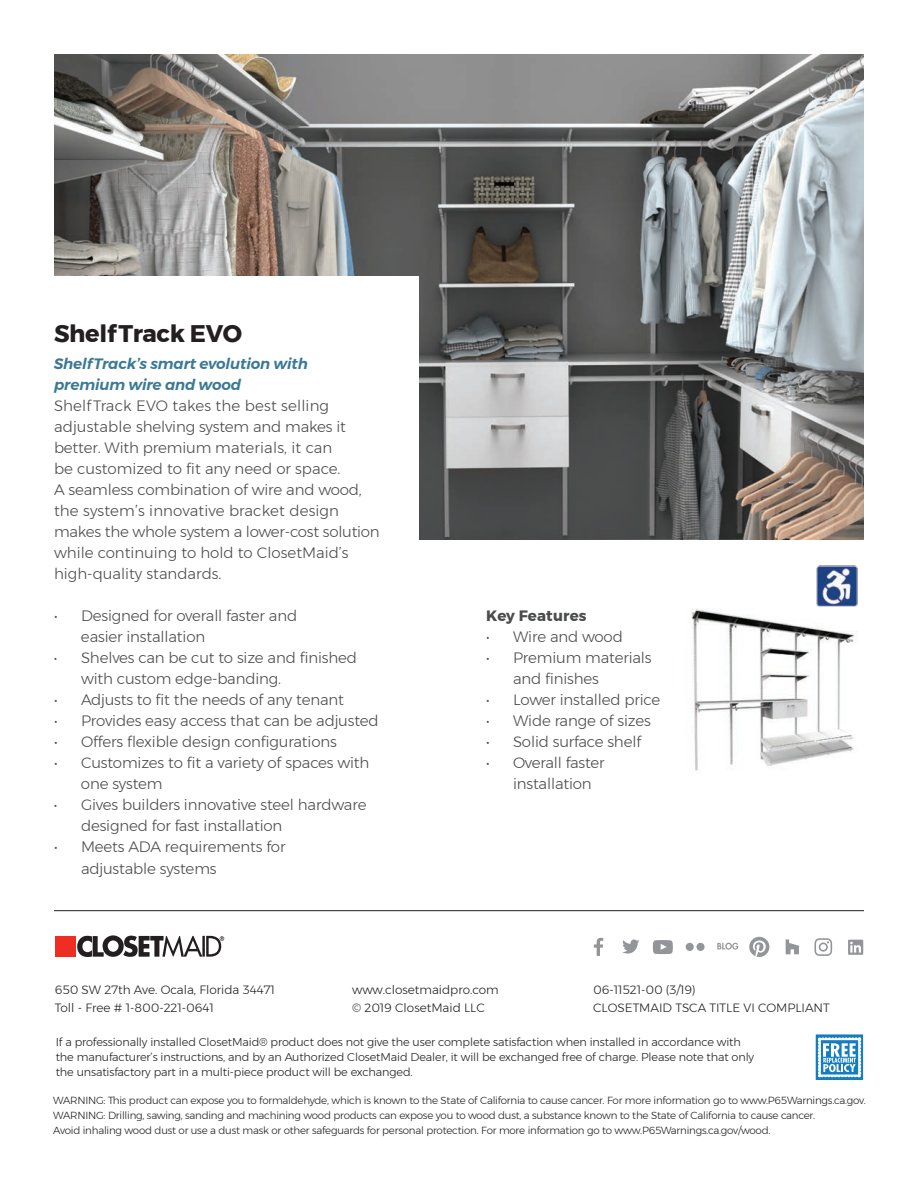
<style>
.page{position:relative;width:918px;height:1188px;background:#fff}
.page>*{position:absolute;margin:0;border:0;box-sizing:border-box;transform-origin:0 0}
.t1{font:700 24px "Montserrat";letter-spacing:-.01em;color:#231f20}
.t2{font:300 15px/21px "Montserrat";letter-spacing:-.01em;color:#4b4c4d}
.t3{font:italic 600 15px/21px "Montserrat";letter-spacing:-.01em;color:#3b7996}
.t4{font:700 15px "Montserrat";letter-spacing:.01em;color:#4b4c4d}
.t5{font:300 12px/18px "Montserrat";color:#231f20}
.t6{font:300 11.25px/15px "Montserrat";letter-spacing:-.01em;color:#231f20}
.t7{font:300 10.35px/14.7px "Montserrat";letter-spacing:-.02em;color:#231f20}
</style>
<div class="page">
<hr style="left:54px;top:910px;width:810px;height:1px;background:#231f20">
<div style="left:55px;top:936px;width:21px;height:21px;background:#ee2e22"></div>
<svg style="left:77px;top:935px;width:147px;height:22px"></svg>
<svg style="left:594px;top:938px;width:9px;height:18px"></svg>
<div style="left:686px;top:943px;width:8px;height:8px;background:#939598;border-radius:50%"></div>
<div style="left:696px;top:943px;width:9px;height:8px;background:#939598;border-radius:50%"></div>
<svg style="left:622px;top:939px;width:17px;height:15px"></svg>
<svg style="left:814px;top:938px;width:18px;height:18px"></svg>
<svg style="left:749px;top:937px;width:20px;height:20px"></svg>
<svg style="left:717px;top:943px;width:21px;height:7px"></svg>
<svg style="left:653px;top:940px;width:20px;height:14px"></svg>
<svg style="left:848px;top:940px;width:15px;height:15px"></svg>
<svg style="left:786px;top:939px;width:13px;height:15px"></svg>
<img style="left:54px;top:54px;width:810px;height:486px">
<div style="left:34px;top:277px;width:384px;height:391px;background:#fff"></div>
<img style="left:691px;top:609px;width:166px;height:162px">
<svg style="left:815px;top:1034px;width:49px;height:46px"></svg>
<div style="left:816px;top:1035px;width:47px;height:44px;border:1px solid #147cc1"></div>
<svg style="left:818px;top:1037px;width:43px;height:40px"></svg>
<img style="left:817px;top:566px;width:40px;height:40px">
<h1 class="t1" style="left:54px;top:314px;width:190px">ShelfTrack EVO</h1>
<p class="t3" style="left:54px;top:354px;width:255px">ShelfTrack’s smart evolution with premium wire and wood</p>
<p class="t2" style="left:54px;top:395px;width:327px">ShelfTrack EVO takes the best selling adjustable shelving system and makes it better. With premium materials, it can<br>be customized to fit any need or space.<br>A seamless combination of wire and wood, the system’s innovative bracket design makes the whole system a lower-cost solution while continuing to hold to ClosetMaid’s high-quality standards.</p>
<p class="t2" style="left:81px;top:605px;width:218px;text-indent:-27px">• Designed for overall faster and easier installation</p>
<p class="t2" style="left:81px;top:647px;width:278px;text-indent:-27px">• Shelves can be cut to size and finished with custom edge-banding.</p>
<p class="t2" style="left:54px;top:689px;width:291px">• Adjusts to fit the needs of any tenant</p>
<p class="t2" style="left:54px;top:710px;width:326px">• Provides easy access that can be adjusted</p>
<p class="t2" style="left:54px;top:731px;width:284px">• Offers flexible design configurations</p>
<p class="t2" style="left:81px;top:752px;width:290px;text-indent:-27px">• Customizes to fit a variety of spaces with one system</p>
<p class="t2" style="left:81px;top:794px;width:287px;text-indent:-27px">• Gives builders innovative steel hardware designed for fast installation</p>
<p class="t2" style="left:81px;top:836px;width:206px;line-height:21.6px;text-indent:-27px">• Meets ADA requirements for adjustable systems</p>
<p class="t4" style="left:486px;top:604px;width:102px">Key Features</p>
<p class="t2" style="left:486px;top:626px;width:138px">• Wire and wood</p>
<p class="t2" style="left:513px;top:647px;width:140px;text-indent:-27px">• Premium materials and finishes</p>
<p class="t2" style="left:486px;top:689px;width:176px">• Lower installed price</p>
<p class="t2" style="left:486px;top:710px;width:166px">• Wide range of sizes</p>
<p class="t2" style="left:486px;top:731px;width:157px">• Solid surface shelf</p>
<p class="t2" style="left:513px;top:752px;width:93px;text-indent:-27px">• Overall faster installation</p>
<p class="t5" style="left:55px;top:981px;width:222px">650 SW 27th Ave. Ocala, Florida 34471<br>Toll - Free # 1-800-221-0641</p>
<p class="t5" style="left:352px;top:981px;width:148px">www.closetmaidpro.com © 2019 ClosetMaid LLC</p>
<p class="t5" style="left:593px;top:981px;width:238px">06-11521-00 (3/19)<br>CLOSETMAID TSCA TITLE VI COMPLIANT</p>
<p class="t6" style="left:56px;top:1034px;width:700px">If a professionally installed ClosetMaid® product does not give the user complete satisfaction when installed in accordance with the manufacturer’s instructions, and by an Authorized ClosetMaid Dealer, it will be exchanged free of charge. Please note that only the unsatisfactory part in a multi-piece product will be exchanged.</p>
<p class="t7" style="left:53px;top:1093px;width:814px">WARNING: This product can expose you to formaldehyde, which is known to the State of California to cause cancer. For more information go to www.P65Warnings.ca.gov.<br>WARNING: Drilling, sawing, sanding and machining wood products can expose you to wood dust, a substance known to the State of California to cause cancer.<br>Avoid inhaling wood dust or use a dust mask or other safeguards for personal protection. For more information go to www.P65Warnings.ca.gov/wood.</p>
</div>
